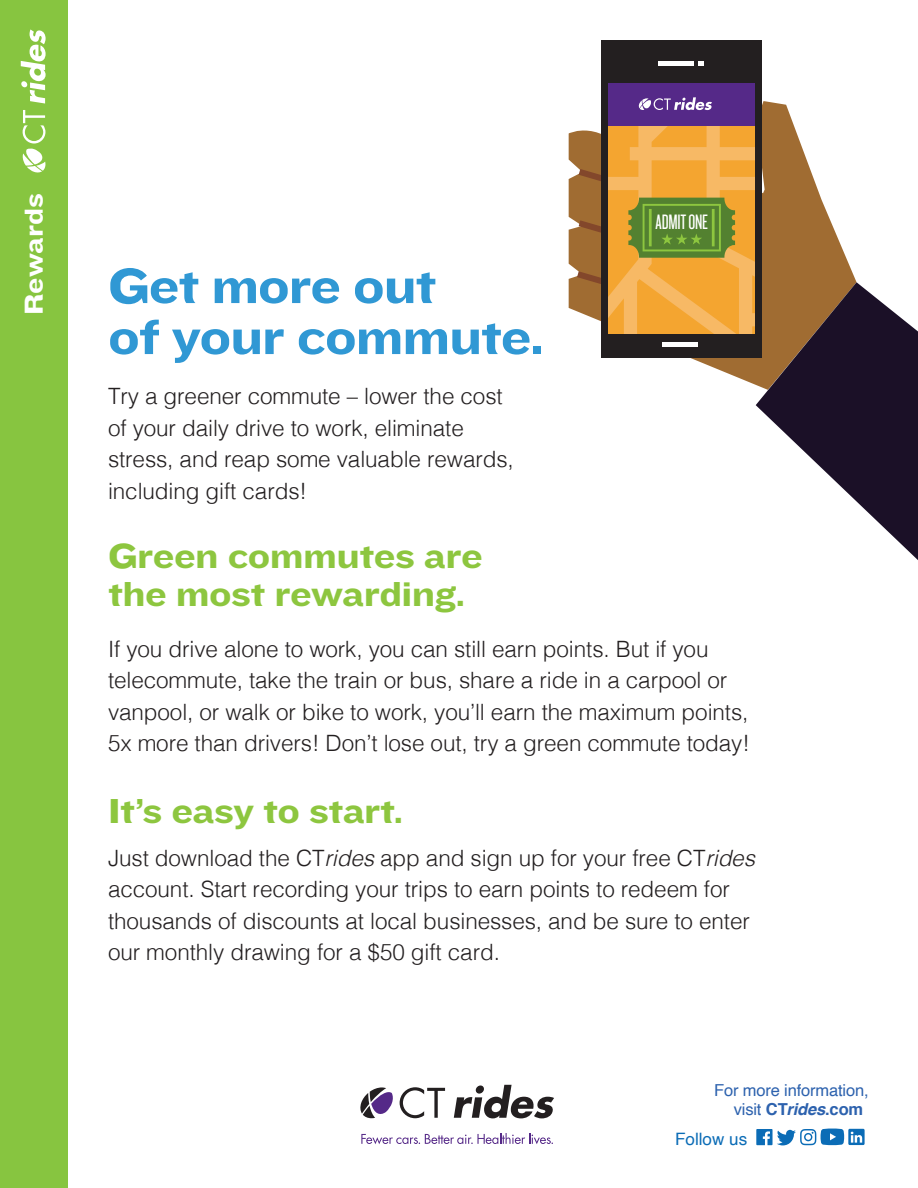
<style>
.page{position:relative;width:918px;height:1188px;background:#fff}
.page>*{position:absolute;margin:0;border:0;box-sizing:border-box;transform-origin:0 0}
.t1{font:51px/51px "Knockout HTF53 Heviweight";letter-spacing:-.025em;color:#3098d4}
.t2{font:36px/37.5px "Knockout HTF53 Heviweight";letter-spacing:-.015em;color:#8dc63f}
.t3{font:27px "Knockout HTF53 Heviweight";color:#fff}
.t4{font:300 22.5px/31.5px "Helvetica";letter-spacing:-.005em;color:#231f20}
.t5{font:21.75px "Knockout HTF27 Junior Bantamwt";letter-spacing:-.01em;color:#fff}
.t6{font:17.1px "Helvetica";color:#0b6cb6}
.t7{font:16.5px/19.5px "Helvetica";letter-spacing:-.01em;color:#2d62ae}
.s1{font-style:italic}
.s2{font-weight:700}
.s3{font-weight:700;font-style:italic}
</style>
<div class="page">
<div style="left:0;top:0;width:68px;height:1188px;background:#87c540"></div>
<svg style="left:23px;top:110px;width:22px;height:63px"></svg>
<svg style="left:21px;top:29px;width:25px;height:75px"></svg>
<svg style="left:361px;top:1133px;width:192px;height:11px"></svg>
<svg style="left:360px;top:1087px;width:33px;height:31px"></svg>
<svg style="left:400px;top:1087px;width:45px;height:31px"></svg>
<svg style="left:454px;top:1085px;width:100px;height:33px"></svg>
<svg style="left:756px;top:1129px;width:109px;height:16px"></svg>
<svg style="left:569px;top:101px;width:288px;height:284px"></svg>
<div style="left:601px;top:41px;width:161px;height:317px;background:#231f20"></div>
<hr style="left:659px;top:62px;width:35px;height:4px;background:#fff">
<hr style="left:663px;top:343px;width:35px;height:4px;background:#fff">
<svg style="left:698px;top:62px;width:6px;height:4px"></svg>
<div style="left:609px;top:84px;width:145px;height:42px;background:#552988"></div>
<svg style="left:577px;top:97px;width:177px;height:237px"></svg>
<svg style="left:756px;top:282px;width:162px;height:278px;fill:#1b1027"></svg>
<p class="t3" style="left:19px;top:315px;width:124px;rotate:-90deg">Rewards</p>
<h1 class="t1" style="left:108px;top:261px;width:438px">Get more out<br>of your commute.</h1>
<p class="t4" style="left:108px;top:379px;width:407px">Try a greener commute – lower the cost of your daily drive to work, eliminate stress, and reap some valuable rewards, including gift cards!</p>
<h2 class="t2" style="left:108px;top:538px;width:376px">Green commutes are the most rewarding.</h2>
<p class="t5" style="left:656px;top:211px;width:54px">ADMIT ONE</p>
<p class="t4" style="left:108px;top:631px;width:643px">If you drive alone to work, you can still earn points. But if you telecommute, take the train or bus, share a ride in a carpool or vanpool, or walk or bike to work, you’ll earn the maximum points, 5x more than drivers! Don’t lose out, try a green commute today!</p>
<h2 class="t2" style="left:108px;top:793px;width:297px">It’s easy to start.</h2>
<p class="t4" style="left:108px;top:841px;width:648px">Just download the CT<span class="s1">rides</span> app and sign up for your free CT<span class="s1">rides </span>account. Start recording your trips to earn points to redeem for thousands of discounts at local businesses, and be sure to enter our monthly drawing for a $50 gift card.</p>
<p class="t7" style="left:734px;top:1081px;width:136px;text-indent:-20px">For more information, visit <span class="s2">CT</span><span class="s3">rides</span><span class="s2">.com</span></p>
<p class="t6" style="left:675px;top:1126px;width:74px">Follow us</p>
</div>
